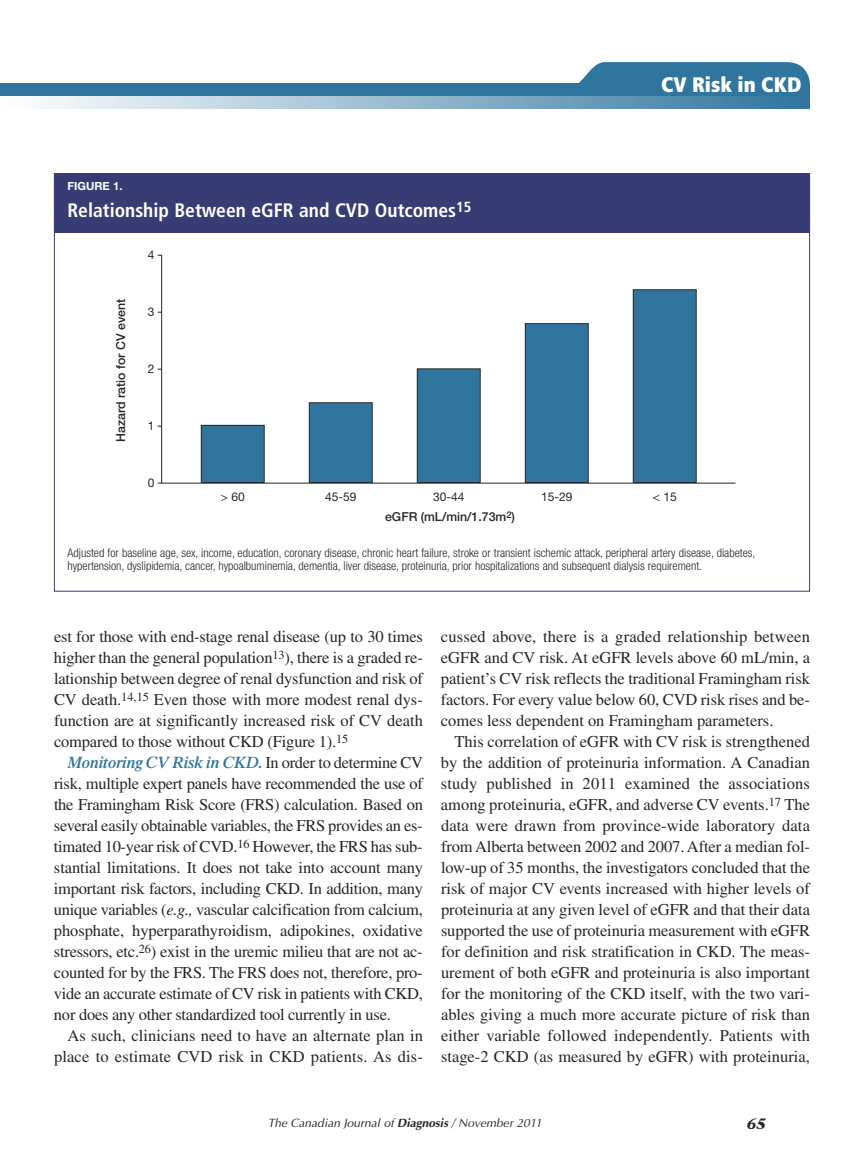
<style>
.page{position:relative;width:864px;height:1175px;background:#fff}
.page>*{position:absolute;margin:0;border:0;box-sizing:border-box;transform-origin:0 0}
.t1{font:900 condensed 21px "Frutiger";color:#fff}
.t2{font:700 condensed 19.5px "Frutiger";color:#fff}
.t3{font:16.5px/21px "Times";color:#272627;text-align:justify}
.t4{font:italic 700 15px "Stone Serif";color:#272627}
.t5{font:500 12.3px "Helvetica Neue";color:#272627}
.t6{font:300 condensed 12px/13.5px "Helvetica Neue";color:#272627}
.t7{font:italic 12px "Optima";letter-spacing:.005em;color:#272627}
.t8{font:12px "Helvetica Neue";color:#272627}
.t9{font:700 11.25px "Helvetica Neue";color:#fff}
.s1{font-weight:600;font-style:italic;color:#30759e}
.s2{font-style:italic}
.s3{font-weight:700}
</style>
<div class="page">
<div style="left:0;top:83px;width:810px;height:13px;background:#30759e"></div>
<img style="left:38px;top:96px;width:772px;height:12px">
<svg style="left:579px;top:62px;width:231px;height:21px;background:#3e7ea4"></svg>
<div style="left:54px;top:173px;width:756px;height:59px;background:#373c75"></div>
<svg style="left:161px;top:254px;width:575px;height:230px"></svg>
<p class="t9" style="left:68px;top:182px;width:57px">FIGURE 1.</p>
<p class="t2" style="left:68px;top:202px;width:405px">Relationship Between eGFR and CVD Outcomes<sup>15</sup></p>
<p class="t5" style="left:116px;top:442px;width:145px;rotate:-90deg">Hazard ratio for CV event</p>
<p class="t8" style="left:148px;top:250px;width:8px">4</p>
<p class="t8" style="left:148px;top:307px;width:8px">3</p>
<p class="t8" style="left:148px;top:364px;width:8px">2</p>
<p class="t8" style="left:148px;top:421px;width:8px">1</p>
<p class="t8" style="left:148px;top:478px;width:8px">0</p>
<p class="t1" style="left:661px;top:76px;width:142px">CV Risk in CKD</p>
<p class="t8" style="left:221px;top:492px;width:25px">&gt; 60</p>
<p class="t8" style="left:325px;top:492px;width:33px">45-59</p>
<p class="t8" style="left:433px;top:492px;width:33px">30-44</p>
<p class="t8" style="left:541px;top:492px;width:33px">15-29</p>
<p class="t8" style="left:653px;top:492px;width:25px">&lt; 15</p>
<p class="t5" style="left:385px;top:512px;width:131px">eGFR (mL/min/1.73m<sup>2</sup>)</p>
<p class="t6" style="left:68px;top:547px;width:689px">Adjusted for baseline age, sex, income, education, coronary disease, chronic heart failure, stroke or transient ischemic attack, peripheral artery disease, diabetes, hypertension, dyslipidemia, cancer, hypoalbuminemia, dementia, liver disease, proteinuria, prior hospitalizations and subsequent dialysis requirement.</p>
<p class="t3" style="left:54px;top:628px;width:371px">est for those with end-stage renal disease (up to 30 times higher than the general population<sup>13</sup>), there is a graded re&shy;lationship between degree of renal dysfunction and risk of CV death.<sup>14,15</sup> Even those with more modest renal dys&shy;function are at significantly increased risk of CV death compared to those without CKD (Figure 1).<sup>15</sup></p>
<p class="t3" style="left:54px;top:754px;width:371px;text-indent:14px"><span class="s1">Monitoring CV Risk in CKD.</span> In order to determine CV risk, multiple expert panels have recommended the use of the Framingham Risk Score (FRS) calculation. Based on several easily obtainable variables, the FRS provides an es&shy;timated 10-year risk of CVD.<sup>16</sup> However, the FRS has sub&shy;stantial limitations. It does not take into account many important risk factors, including CKD. In addition, many unique variables (<span class="s2">e.g.,</span> vascular calcification from calcium, phosphate, hyperparathyroidism, adipokines, oxidative stressors, etc.<sup>26</sup>) exist in the uremic milieu that are not ac&shy;counted for by the FRS. The FRS does not, therefore, pro&shy;vide an accurate estimate of CV risk in patients with CKD, nor does any other standardized tool currently in use.</p>
<p class="t3" style="left:54px;top:1027px;width:371px;text-align:right">As such, clinicians need to have an alternate plan in place to estimate CVD risk in CKD patients. As dis-</p>
<p class="t3" style="left:441px;top:628px;width:371px">cussed above, there is a graded relationship between eGFR and CV risk. At eGFR levels above 60 mL/min, a patient’s CV risk reflects the traditional Framingham risk factors. For every value below 60, CVD risk rises and be&shy;comes less dependent on Framingham parameters.</p>
<p class="t3" style="left:441px;top:733px;width:371px;text-indent:13px">This correlation of eGFR with CV risk is strengthened by the addition of proteinuria information. A Canadian study published in 2011 examined the associations among proteinuria, eGFR, and adverse CV events.<sup>17</sup> The data were drawn from province-wide laboratory data from Alberta between 2002 and 2007. After a median fol&shy;low-up of 35 months, the investigators concluded that the risk of major CV events increased with higher levels of proteinuria at any given level of eGFR and that their data supported the use of proteinuria measurement with eGFR for definition and risk stratification in CKD. The meas&shy;urement of both eGFR and proteinuria is also important for the monitoring of the CKD itself, with the two vari&shy;ables giving a much more accurate picture of risk than either variable followed independently. Patients with stage-2 CKD (as measured by eGFR) with proteinuria,</p>
<p class="t7" style="left:268px;top:1115px;width:276px">The Canadian Journal of <span class="s3">Diagnosis</span> / November 2011</p>
<p class="t4" style="left:747px;top:1117px;width:20px">65</p>
</div>
